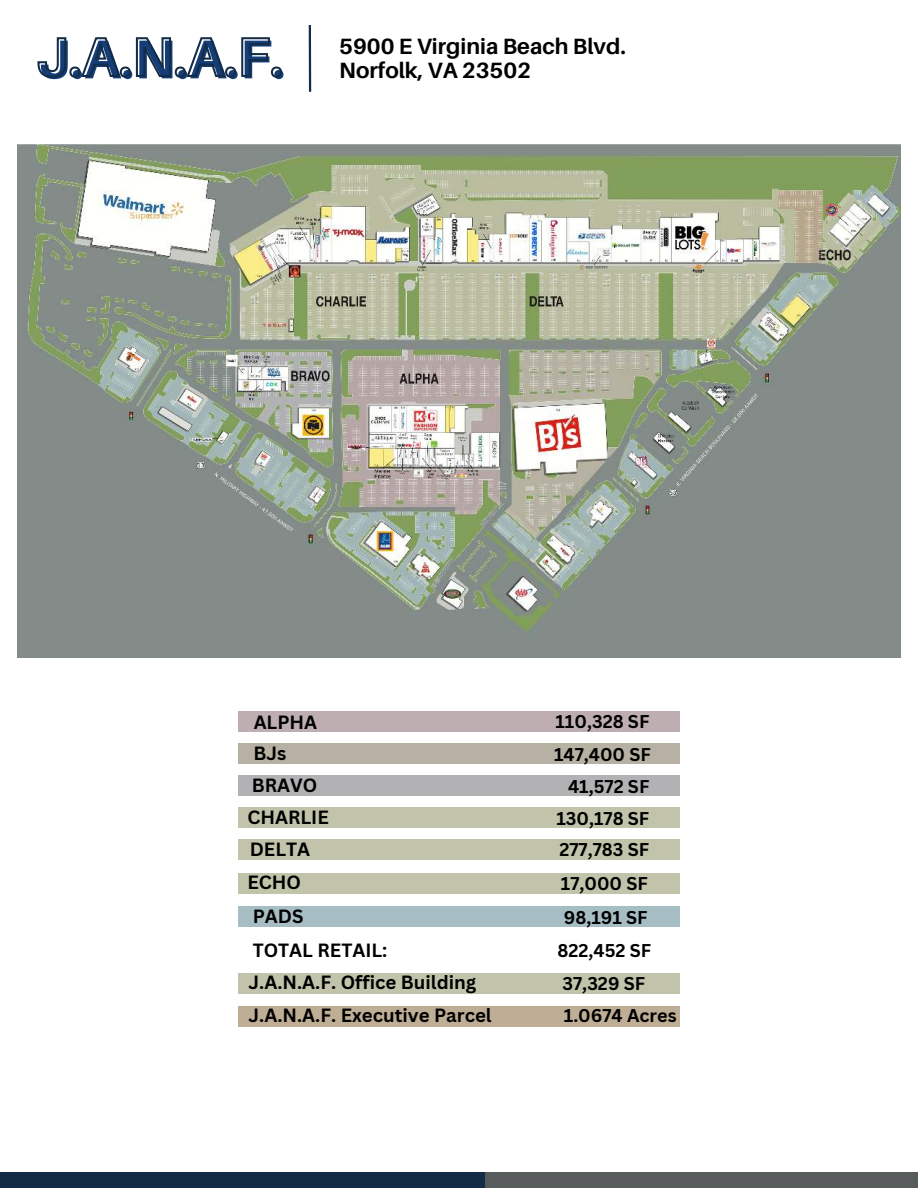
<style>
.page{position:relative;width:918px;height:1188px;background:#fff}
.page>*{position:absolute;margin:0;border:0;box-sizing:border-box;transform-origin:0 0}
.t1{font:700 54.75px "Aileron";color:#153e78}
.t2{font:700 22.05px/23.7px "Aileron";color:#000}
.t3{font:700 18.6px "Canva Sans";color:#000}
.t4{font:700 18px/32.1px "Canva Sans";color:#000;text-align:right}
</style>
<div class="page">
<div style="left:0;top:1172px;width:485px;height:16px;background:#142d47"></div>
<div style="left:485px;top:1172px;width:433px;height:16px;background:#575b5b"></div>
<svg style="left:37px;top:37px;width:246px;height:41px"></svg>
<hr style="left:309px;top:25px;width:2px;height:67px;background:#142d47">
<div style="left:238px;top:712px;width:442px;height:20px;background:#beaeb2"></div>
<div style="left:238px;top:743px;width:442px;height:21px;background:#b6b1a2"></div>
<div style="left:238px;top:775px;width:442px;height:21px;background:#b2b1b4"></div>
<div style="left:238px;top:807px;width:442px;height:21px;background:#c1c4aa"></div>
<div style="left:238px;top:839px;width:442px;height:21px;background:#c1c4aa"></div>
<div style="left:238px;top:873px;width:442px;height:20px;background:#c1c4aa"></div>
<div style="left:238px;top:906px;width:442px;height:21px;background:#a7bdc4"></div>
<div style="left:238px;top:974px;width:442px;height:20px;background:#c1c4aa"></div>
<div style="left:238px;top:1007px;width:442px;height:20px;background:#bfae96"></div>
<img style="left:17px;top:144px;width:883px;height:513px">
<h1 class="t1" style="left:38px;top:29px;width:249px">J.A.N.A.F.</h1>
<p class="t2" style="left:339px;top:35px;width:288px">5900 E Virginia Beach Blvd.<br>Norfolk, VA 23502</p>
<p class="t3" style="left:254px;top:711px;width:65px">ALPHA</p>
<p class="t3" style="left:253px;top:742px;width:35px">BJs</p>
<p class="t3" style="left:252px;top:774px;width:67px">BRAVO</p>
<p class="t3" style="left:247px;top:806px;width:83px">CHARLIE</p>
<p class="t3" style="left:250px;top:838px;width:62px">DELTA</p>
<p class="t3" style="left:247px;top:871px;width:55px">ECHO</p>
<p class="t3" style="left:253px;top:906px;width:52px">PADS</p>
<p class="t3" style="left:253px;top:939px;width:136px">TOTAL RETAIL:</p>
<p class="t4" style="left:554px;top:706px;width:98px">110,328 SF<br>147,400 SF<br>41,572 SF<br>130,178 SF<br>277,783 SF</p>
<p class="t4" style="left:557px;top:866px;width:95px;line-height:33.6px;text-align:center">17,000 SF<br>98,191 SF<br>822,452 SF</p>
<p class="t3" style="left:249px;top:971px;width:229px">J.A.N.A.F. Office Building</p>
<p class="t4" style="left:563px;top:967px;width:84px">37,329 SF</p>
<p class="t3" style="left:249px;top:1004px;width:245px">J.A.N.A.F. Executive Parcel</p>
<p class="t4" style="left:564px;top:1000px;width:114px">1.0674 Acres</p>
</div>
